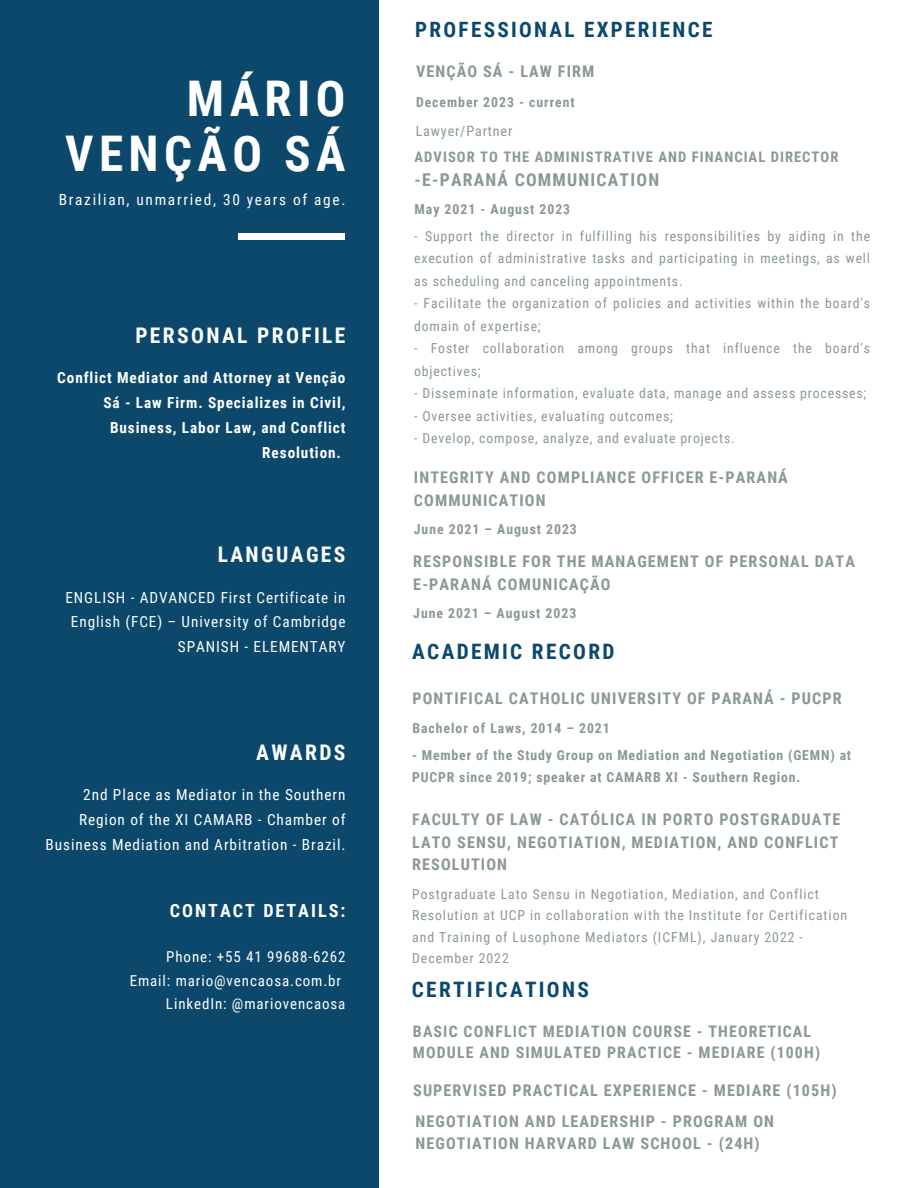
<style>
.page{position:relative;width:918px;height:1188px;background:#fff}
.page>*{position:absolute;margin:0;border:0;box-sizing:border-box;transform-origin:0 0}
.t1{font:700 49.2px/55.2px "Roboto Condensed";letter-spacing:.11em;color:#fff;text-align:right}
.t2{font:700 21.45px "Roboto Condensed";letter-spacing:.11em;color:#fff}
.t3{font:700 21.3px "Roboto Condensed";letter-spacing:.11em;color:#0b486b}
.t4{font:700 21.15px "Roboto Condensed";letter-spacing:.11em;color:#0b486b}
.t5{font:700 18.15px "Roboto Condensed";letter-spacing:.11em;color:#fff}
.t6{font:700 17.7px "Roboto Condensed";letter-spacing:.07em;color:#8a9898}
.t7{font:700 16.05px/22.5px "Roboto Condensed";letter-spacing:.07em;color:#8a9898}
.t8{font:700 15.9px/21.3px "Roboto Condensed";letter-spacing:.07em;color:#8a9898}
.t9{font:15.3px/24.8px "Roboto Condensed";letter-spacing:.06em;color:#fff;text-align:right}
.t10{font:700 15.3px/24.8px "Roboto Condensed";letter-spacing:.06em;color:#fff;text-align:right}
.t11{font:15.3px "Roboto Condensed";letter-spacing:.11em;color:#fff}
.t12{font:15px/23.7px "Roboto Condensed";letter-spacing:.06em;color:#fff;text-align:right}
.t13{font:700 14.55px "Roboto Condensed";letter-spacing:.07em;color:#8a9898}
.t14{font:14.1px "Roboto Condensed";letter-spacing:.06em;color:#8a9898}
.t15{font:13.8px/22.5px "Roboto Condensed";letter-spacing:.06em;color:#8a9898}
.t16{font:700 13.8px/22.5px "Roboto Condensed";letter-spacing:.06em;color:#8a9898}
</style>
<div class="page">
<div style="left:0;top:0;width:379px;height:1188px;background:#0b486b"></div>
<div style="left:238px;top:233px;width:107px;height:7px;background:#fff"></div>
<p class="t1" style="left:65px;top:71px;width:282px">MÁRIO<br>VENÇÃO SÁ</p>
<h4 class="t11" style="left:59px;top:191px;width:288px">Brazilian, unmarried, 30 years of age.</h4>
<h6 class="t2" style="left:135px;top:323px;width:212px">PERSONAL PROFILE</h6>
<h1 class="t10" style="left:57px;top:366px;width:290px">Conflict Mediator and Attorney at Venção<br>Sá - Law Firm. Specializes in Civil,<br>Business, Labor Law, and Conflict<br>Resolution.</h1>
<p class="t2" style="left:218px;top:542px;width:129px">LANGUAGES</p>
<h4 class="t9" style="left:65px;top:585px;width:282px">ENGLISH - ADVANCED First Certificate in<br>English (FCE) – University of Cambridge<br>SPANISH - ELEMENTARY</h4>
<h5 class="t2" style="left:256px;top:740px;width:91px">AWARDS</h5>
<h2 class="t9" style="left:46px;top:783px;width:301px">2nd Place as Mediator in the Southern<br>Region of the XI CAMARB - Chamber of<br>Business Mediation and Arbitration - Brazil.</h2>
<h6 class="t5" style="left:170px;top:900px;width:177px">CONTACT DETAILS:</h6>
<h2 class="t12" style="left:130px;top:945px;width:217px">Phone: +55 41 99688-6262<br>Email: mario@vencaosa.com.br<br>LinkedIn: @mariovencaosa</h2>
<h2 class="t4" style="left:415px;top:17px;width:299px">PROFESSIONAL EXPERIENCE</h2>
<h4 class="t7" style="left:416px;top:60px;width:180px">VENÇÃO SÁ - LAW FIRM</h4>
<p class="t16" style="left:416px;top:91px;width:160px">December 2023 - current</p>
<p class="t14" style="left:416px;top:123px;width:98px">Lawyer/Partner</p>
<p class="t13" style="left:415px;top:148px;width:425px">ADVISOR TO THE ADMINISTRATIVE AND FINANCIAL DIRECTOR</p>
<p class="t6" style="left:415px;top:170px;width:246px">-E-PARANÁ COMMUNICATION</p>
<h4 class="t16" style="left:415px;top:198px;width:157px">May 2021 - August 2023</h4>
<p class="t15" style="left:414px;top:225px;width:457px;text-align:justify">- Support the director in fulfilling his responsibilities by aiding in the execution of administrative tasks and participating in meetings, as well as scheduling and canceling appointments.</p>
<p class="t15" style="left:414px;top:292px;width:457px">- Facilitate the organization of policies and activities within the board's domain of expertise;</p>
<p class="t15" style="left:414px;top:337px;width:457px">- Foster collaboration among groups that influence the board's objectives;</p>
<p class="t15" style="left:414px;top:382px;width:454px">- Disseminate information, evaluate data, manage and assess processes;</p>
<p class="t15" style="left:414px;top:405px;width:260px">- Oversee activities, evaluating outcomes;</p>
<p class="t15" style="left:414px;top:427px;width:322px">- Develop, compose, analyze, and evaluate projects.</p>
<p class="t7" style="left:414px;top:467px;width:375px">INTEGRITY AND COMPLIANCE OFFICER E-PARANÁ<br>COMMUNICATION</p>
<h4 class="t16" style="left:414px;top:518px;width:164px">June 2021 – August 2023</h4>
<p class="t7" style="left:413px;top:551px;width:443px">RESPONSIBLE FOR THE MANAGEMENT OF PERSONAL DATA<br>E-PARANÁ COMUNICAÇÃO</p>
<h2 class="t16" style="left:413px;top:602px;width:164px">June 2021 – August 2023</h2>
<h6 class="t3" style="left:412px;top:640px;width:204px">ACADEMIC RECORD</h6>
<h6 class="t7" style="left:412px;top:687px;width:431px">PONTIFICAL CATHOLIC UNIVERSITY OF PARANÁ - PUCPR</h6>
<h2 class="t16" style="left:412px;top:717px;width:199px">Bachelor of Laws, 2014 – 2021</h2>
<h3 class="t16" style="left:412px;top:744px;width:441px">- Member of the Study Group on Mediation and Negotiation (GEMN) at<br>PUCPR since 2019; speaker at CAMARB XI - Southern Region.</h3>
<h4 class="t7" style="left:412px;top:809px;width:430px">FACULTY OF LAW - CATÓLICA IN PORTO POSTGRADUATE<br>LATO SENSU, NEGOTIATION, MEDIATION, AND CONFLICT<br>RESOLUTION</h4>
<p class="t15" style="left:412px;top:884px;width:437px;line-height:21.3px">Postgraduate Lato Sensu in Negotiation, Mediation, and Conflict Resolution at UCP in collaboration with the Institute for Certification and Training of Lusophone Mediators (ICFML), January 2022 - December 2022</p>
<h2 class="t3" style="left:412px;top:977px;width:179px">CERTIFICATIONS</h2>
<h4 class="t8" style="left:413px;top:1020px;width:409px">BASIC CONFLICT MEDIATION COURSE - THEORETICAL<br>MODULE AND SIMULATED PRACTICE - MEDIARE (100H)</h4>
<h4 class="t7" style="left:413px;top:1079px;width:425px">SUPERVISED PRACTICAL EXPERIENCE - MEDIARE (105H)</h4>
<h4 class="t7" style="left:416px;top:1110px;width:360px">NEGOTIATION AND LEADERSHIP - PROGRAM ON<br>NEGOTIATION HARVARD LAW SCHOOL - (24H)</h4>
</div>
